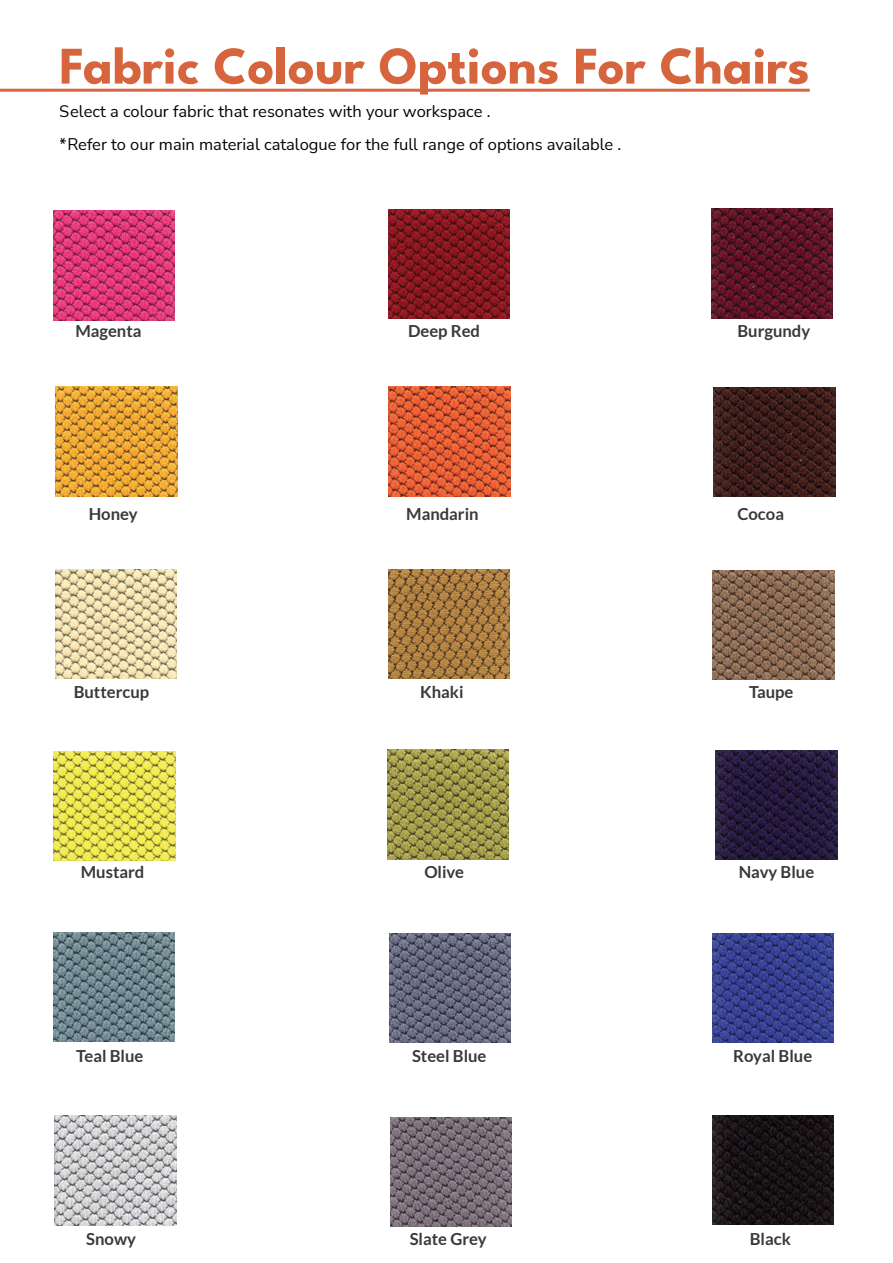
<style>
.page{position:relative;width:893px;height:1263px;background:#fff}
.page>*{position:absolute;margin:0;border:0;box-sizing:border-box;transform-origin:0 0}
.t1{font:100 52.8px "League Spartan";color:#d6653e}
.t2{font:700 16.65px "Lato";color:#383938}
.t3{font:16.5px/33.3px "Nunito Sans";color:#010101}
</style>
<div class="page">
<hr style="left:0;top:89px;width:810px;height:3px;background:#d8663e">
<img style="left:53px;top:211px;width:122px;height:109px">
<img style="left:388px;top:210px;width:122px;height:109px">
<img style="left:711px;top:209px;width:122px;height:109px">
<img style="left:56px;top:387px;width:121px;height:109px">
<img style="left:389px;top:387px;width:121px;height:109px">
<img style="left:714px;top:388px;width:121px;height:109px">
<img style="left:55px;top:569px;width:122px;height:110px">
<img style="left:388px;top:569px;width:122px;height:109px">
<img style="left:713px;top:570px;width:121px;height:110px">
<img style="left:54px;top:751px;width:121px;height:109px">
<img style="left:387px;top:750px;width:121px;height:109px">
<img style="left:716px;top:750px;width:121px;height:110px">
<img style="left:53px;top:932px;width:121px;height:110px">
<img style="left:389px;top:933px;width:121px;height:109px">
<img style="left:712px;top:933px;width:121px;height:110px">
<img style="left:55px;top:1116px;width:121px;height:109px">
<img style="left:391px;top:1117px;width:121px;height:109px">
<img style="left:713px;top:1115px;width:121px;height:110px">
<h1 class="t1" style="left:59px;top:28px;width:752px">Fabric Colour Options For Chairs</h1>
<p class="t3" style="left:60px;top:94px;width:563px">Select a colour fabric that resonates with your workspace .<br>*Refer to our main material catalogue for the full range of options available .</p>
<p class="t2" style="left:75px;top:321px;width:68px">Magenta</p>
<p class="t2" style="left:408px;top:321px;width:74px">Deep Red</p>
<p class="t2" style="left:737px;top:321px;width:74px">Burgundy</p>
<p class="t2" style="left:89px;top:504px;width:50px">Honey</p>
<p class="t2" style="left:406px;top:504px;width:74px">Mandarin</p>
<p class="t2" style="left:737px;top:504px;width:48px">Cocoa</p>
<p class="t2" style="left:74px;top:683px;width:77px">Buttercup</p>
<p class="t2" style="left:420px;top:683px;width:45px">Khaki</p>
<p class="t2" style="left:749px;top:683px;width:46px">Taupe</p>
<p class="t2" style="left:81px;top:863px;width:65px">Mustard</p>
<p class="t2" style="left:424px;top:863px;width:41px">Olive</p>
<p class="t2" style="left:739px;top:863px;width:77px">Navy Blue</p>
<p class="t2" style="left:76px;top:1047px;width:69px">Teal Blue</p>
<p class="t2" style="left:412px;top:1047px;width:76px">Steel Blue</p>
<p class="t2" style="left:733px;top:1047px;width:80px">Royal Blue</p>
<p class="t2" style="left:86px;top:1229px;width:51px">Snowy</p>
<p class="t2" style="left:410px;top:1229px;width:78px">Slate Grey</p>
<p class="t2" style="left:750px;top:1229px;width:43px">Black</p>
</div>
